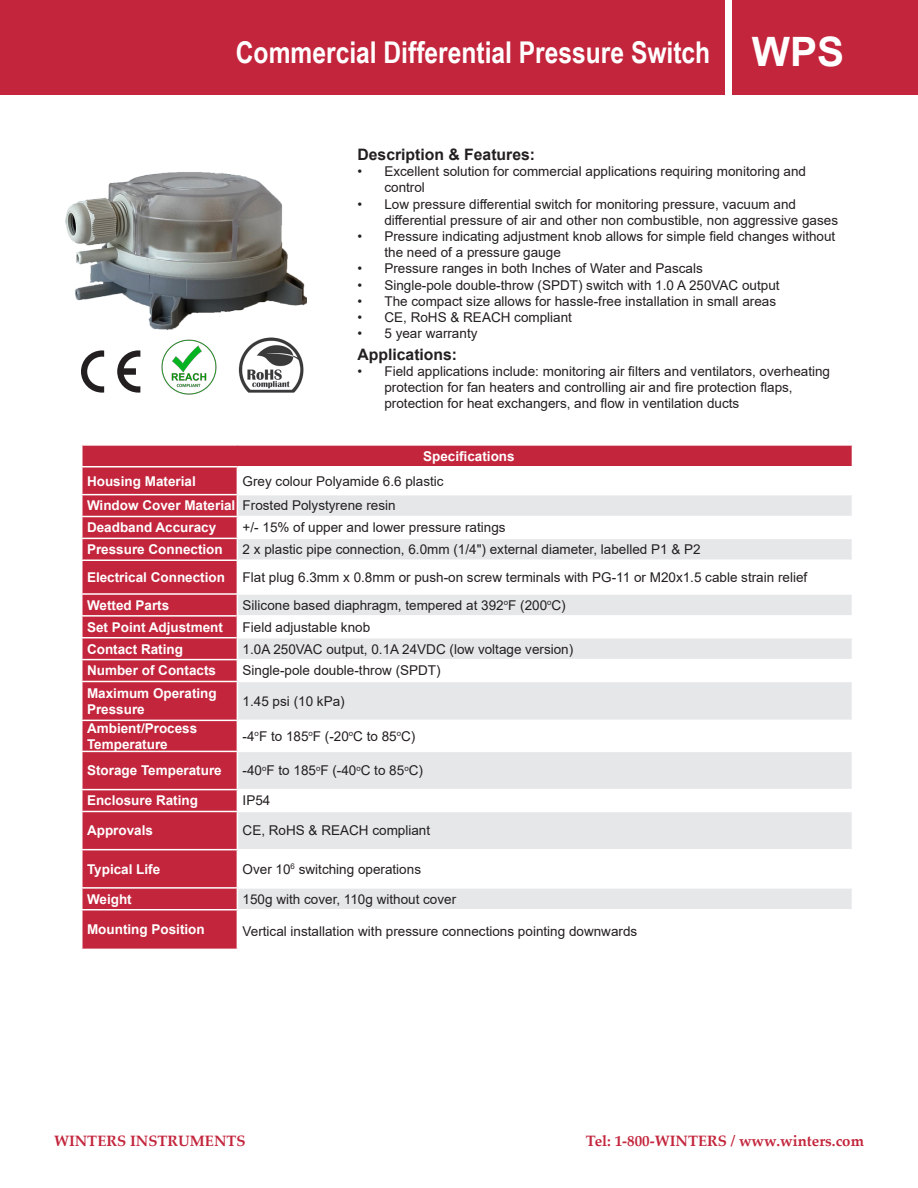
<style>
.page{position:relative;width:918px;height:1188px;background:#fff}
.page>*{position:absolute;margin:0;border:0;box-sizing:border-box;transform-origin:0 0}
.t1{font:700 40.5px "Arial";color:#fff}
.t2{font:700 30px "Arial Narrow";color:#fff}
.t3{font:700 15.75px "Arial";color:#231f20}
.t4{font:700 15px "Palatino Linotype";color:#c3253c}
.t5{font:13.5px/16.2px "Arial";color:#231f20}
.t6{font:700 13.5px/16.2px "Arial";color:#fff}
</style>
<div class="page">
<div style="left:733px;top:0;width:185px;height:94px;background:#c3253c"></div>
<div style="left:0;top:0;width:724px;height:94px;background:#c3253c"></div>
<img style="left:65px;top:172px;width:241px;height:182px">
<svg style="left:82px;top:446px;width:770px;height:503px;fill:#c3253c"></svg>
<svg style="left:238px;top:495px;width:614px;height:414px;fill:#e6e7e9"></svg>
<hr style="left:81px;top:466px;width:156px;height:2px;background:#fff">
<hr style="left:237px;top:466px;width:616px;height:2px;background:#fff">
<hr style="left:81px;top:494px;width:156px;height:1px;background:#fff">
<hr style="left:237px;top:494px;width:616px;height:1px;background:#fff">
<hr style="left:81px;top:516px;width:156px;height:1px;background:#fff">
<hr style="left:237px;top:516px;width:616px;height:1px;background:#fff">
<hr style="left:81px;top:538px;width:156px;height:1px;background:#fff">
<hr style="left:237px;top:538px;width:616px;height:1px;background:#fff">
<svg style="left:237px;top:468px;width:1px;height:92px"></svg>
<hr style="left:81px;top:560px;width:156px;height:1px;background:#fff">
<hr style="left:237px;top:560px;width:616px;height:1px;background:#fff">
<hr style="left:237px;top:561px;width:1px;height:32px;background:#fff">
<hr style="left:81px;top:593px;width:157px;height:2px;background:#fff">
<hr style="left:81px;top:615px;width:156px;height:2px;background:#fff">
<hr style="left:81px;top:637px;width:156px;height:1px;background:#fff">
<hr style="left:81px;top:659px;width:157px;height:1px;background:#fff">
<hr style="left:81px;top:681px;width:156px;height:1px;background:#fff">
<hr style="left:237px;top:681px;width:616px;height:1px;background:#fff">
<hr style="left:237px;top:682px;width:1px;height:38px;background:#fff">
<hr style="left:81px;top:720px;width:156px;height:1px;background:#fff">
<hr style="left:237px;top:720px;width:616px;height:1px;background:#fff">
<hr style="left:237px;top:721px;width:1px;height:30px;background:#fff">
<hr style="left:81px;top:751px;width:156px;height:1px;background:#fff">
<hr style="left:237px;top:751px;width:616px;height:1px;background:#fff">
<hr style="left:237px;top:752px;width:1px;height:37px;background:#fff">
<hr style="left:81px;top:789px;width:156px;height:1px;background:#fff">
<hr style="left:237px;top:789px;width:616px;height:1px;background:#fff">
<svg style="left:237px;top:790px;width:1px;height:21px"></svg>
<hr style="left:81px;top:811px;width:156px;height:1px;background:#fff">
<hr style="left:237px;top:811px;width:616px;height:1px;background:#fff">
<hr style="left:237px;top:812px;width:1px;height:37px;background:#fff">
<hr style="left:81px;top:849px;width:156px;height:1px;background:#fff">
<hr style="left:237px;top:849px;width:616px;height:1px;background:#fff">
<hr style="left:237px;top:850px;width:1px;height:37px;background:#fff">
<hr style="left:81px;top:887px;width:156px;height:2px;background:#fff">
<hr style="left:237px;top:887px;width:616px;height:2px;background:#fff">
<svg style="left:237px;top:889px;width:1px;height:20px"></svg>
<hr style="left:81px;top:909px;width:156px;height:1px;background:#fff">
<hr style="left:237px;top:909px;width:616px;height:1px;background:#fff">
<hr style="left:237px;top:910px;width:1px;height:39px;background:#fff">
<hr style="left:237px;top:593px;width:616px;height:2px;background:#fff">
<hr style="left:237px;top:615px;width:616px;height:2px;background:#fff">
<hr style="left:237px;top:637px;width:616px;height:1px;background:#fff">
<svg style="left:237px;top:595px;width:1px;height:86px"></svg>
<hr style="left:237px;top:659px;width:616px;height:1px;background:#fff">
<img style="left:238px;top:334px;width:66px;height:59px">
<svg style="left:81px;top:350px;width:23px;height:43px"></svg>
<svg style="left:117px;top:350px;width:23px;height:43px"></svg>
<img style="left:162px;top:339px;width:55px;height:56px">
<p class="t2" style="left:236px;top:29px;width:476px">Commercial Differential Pressure Switch</p>
<p class="t1" style="left:752px;top:23px;width:94px">WPS</p>
<p class="t3" style="left:357px;top:143px;width:179px">Description &amp; Features:</p>
<p class="t5" style="left:384px;top:163px;width:423px;text-indent:-27px">• Excellent solution for commercial applications requiring monitoring and control</p>
<p class="t5" style="left:384px;top:196px;width:455px;text-indent:-27px">• Low pressure differential switch for monitoring pressure, vacuum and differential pressure of air and other non combustible, non aggressive gases</p>
<p class="t5" style="left:384px;top:228px;width:452px;text-indent:-27px">• Pressure indicating adjustment knob allows for simple field changes without the need of a pressure gauge</p>
<p class="t5" style="left:357px;top:260px;width:347px">• Pressure ranges in both Inches of Water and Pascals</p>
<p class="t5" style="left:357px;top:277px;width:424px">• Single-pole double-throw (SPDT) switch with 1.0 A 250VAC output</p>
<p class="t5" style="left:357px;top:293px;width:420px">• The compact size allows for hassle-free installation in small areas</p>
<p class="t5" style="left:357px;top:309px;width:216px">• CE, RoHS &amp; REACH compliant</p>
<p class="t5" style="left:357px;top:325px;width:122px">• 5 year warranty</p>
<p class="t3" style="left:357px;top:343px;width:101px">Applications:</p>
<p class="t5" style="left:384px;top:363px;width:447px;text-indent:-27px">• Field applications include: monitoring air filters and ventilators, overheating protection for fan heaters and controlling air and fire protection flaps, protection for heat exchangers, and flow in ventilation ducts</p>
<p class="t6" style="left:423px;top:448px;width:93px">Specifications</p>
<p class="t6" style="left:87px;top:473px;width:110px">Housing Material</p>
<p class="t5" style="left:243px;top:473px;width:203px">Grey colour Polyamide 6.6 plastic</p>
<p class="t6" style="left:87px;top:498px;width:150px">Window Cover Material</p>
<p class="t5" style="left:243px;top:498px;width:155px">Frosted Polystyrene resin</p>
<p class="t6" style="left:87px;top:520px;width:131px">Deadband Accuracy</p>
<p class="t5" style="left:243px;top:519px;width:264px">+/- 15% of upper and lower pressure ratings</p>
<p class="t6" style="left:87px;top:542px;width:137px">Pressure Connection</p>
<p class="t5" style="left:243px;top:541px;width:460px">2 x plastic pipe connection, 6.0mm (1/4") external diameter, labelled P1 &amp; P2</p>
<p class="t6" style="left:87px;top:569px;width:140px">Electrical Connection</p>
<p class="t5" style="left:243px;top:569px;width:566px">Flat plug 6.3mm x 0.8mm or push-on screw terminals with PG-11 or M20x1.5 cable strain relief</p>
<p class="t6" style="left:87px;top:597px;width:84px">Wetted Parts</p>
<p class="t5" style="left:243px;top:597px;width:325px">Silicone based diaphragm, tempered at 392<sup>o</sup>F (200<sup>o</sup>C)</p>
<p class="t6" style="left:87px;top:619px;width:138px">Set Point Adjustment</p>
<p class="t5" style="left:243px;top:619px;width:129px">Field adjustable knob</p>
<p class="t6" style="left:87px;top:641px;width:97px">Contact Rating</p>
<p class="t5" style="left:243px;top:641px;width:332px">1.0A 250VAC output, 0.1A 24VDC (low voltage version)</p>
<p class="t6" style="left:87px;top:663px;width:131px">Number of Contacts</p>
<p class="t5" style="left:243px;top:663px;width:200px">Single-pole double-throw (SPDT)</p>
<p class="t6" style="left:87px;top:685px;width:131px">Maximum Operating<br>Pressure</p>
<p class="t5" style="left:243px;top:693px;width:104px">1.45 psi (10 kPa)</p>
<p class="t6" style="left:87px;top:720px;width:112px">Ambient/Process<br>Temperature</p>
<p class="t5" style="left:243px;top:728px;width:174px">-4<sup>o</sup>F to 185<sup>o</sup>F (-20<sup>o</sup>C to 85<sup>o</sup>C)</p>
<p class="t6" style="left:87px;top:763px;width:136px">Storage Temperature</p>
<p class="t5" style="left:243px;top:762px;width:182px">-40<sup>o</sup>F to 185<sup>o</sup>F (-40<sup>o</sup>C to 85<sup>o</sup>C)</p>
<p class="t6" style="left:87px;top:793px;width:113px">Enclosure Rating</p>
<p class="t5" style="left:243px;top:793px;width:29px">IP54</p>
<p class="t6" style="left:87px;top:823px;width:68px">Approvals</p>
<p class="t5" style="left:243px;top:823px;width:189px">CE, RoHS &amp; REACH compliant</p>
<p class="t6" style="left:87px;top:861px;width:75px">Typical Life</p>
<p class="t5" style="left:243px;top:861px;width:180px">Over 10<sup>6</sup> switching operations</p>
<p class="t6" style="left:87px;top:891px;width:46px">Weight</p>
<p class="t5" style="left:243px;top:891px;width:215px">150g with cover, 110g without cover</p>
<p class="t6" style="left:87px;top:922px;width:119px">Mounting Position</p>
<p class="t5" style="left:243px;top:923px;width:396px">Vertical installation with pressure connections pointing downwards</p>
<p class="t4" style="left:54px;top:1130px;width:193px">WINTERS INSTRUMENTS</p>
<p class="t4" style="left:586px;top:1130px;width:280px">Tel: 1-800-WINTERS / www.winters.com</p>
</div>
